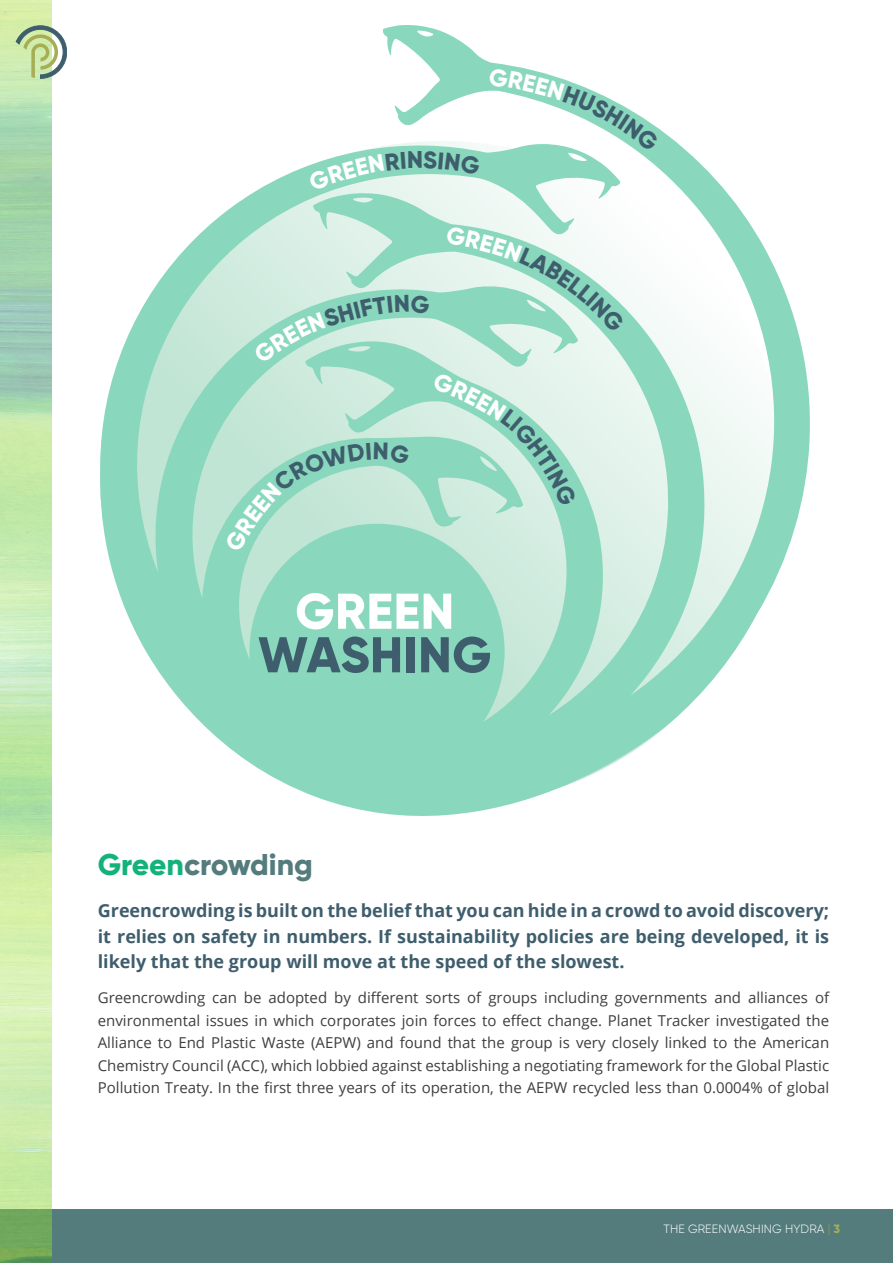
<style>
.page{position:relative;width:893px;height:1263px;background:#fff}
.page>*{position:absolute;margin:0;border:0;box-sizing:border-box;transform-origin:0 0}
.t1{font:800 50.1px/43.5px "Gilroy";letter-spacing:.01em;color:#3f5e6d;text-align:center}
.t2{font:800 30px "Gilroy";color:#557c7d}
.t3{font:700 18px/25.5px "Open Sans";color:#3f5e6d;text-align:justify}
.t4{font:15px/22.5px "Open Sans";color:#3e3e3f;text-align:justify}
.t5{font:300 12px "Gilroy";letter-spacing:.01em;color:#fff}
.s1{color:#fff}
.s2{color:#13b27b}
.s3{color:#97a23a}
.s4{font-weight:800;color:#a6ae55}
</style>
<div class="page">
<svg style="left:100px;top:25px;width:710px;height:791px"></svg>
<div style="left:249px;top:524px;width:256px;height:255px;background:#89d8bd;border-radius:50%"></div>
<div style="left:0;top:1210px;width:893px;height:53px;background:#557c7d"></div>
<img style="left:0;top:0;width:51px;height:1262px">
<svg style="left:16px;top:26px;width:51px;height:53px"></svg>
<svg style="left:224px;top:442px;width:186px;height:110px;background:#a9dfca"></svg>
<svg style="left:432px;top:373px;width:145px;height:133px;background:#b5e4d3"></svg>
<svg style="left:253px;top:295px;width:176px;height:69px;background:#a7e0cb"></svg>
<svg style="left:446px;top:226px;width:180px;height:107px"></svg>
<svg style="left:489px;top:68px;width:171px;height:84px"></svg>
<svg style="left:308px;top:151px;width:173px;height:40px;background:#a9e2ce"></svg>
<p class="t1" style="left:258px;top:589px;width:235px"><span class="s1">GREEN<br></span>WASHING</p>
<p class="t2" style="left:98px;top:845px;width:217px"><span class="s2">Green</span>crowding</p>
<p class="t3" style="left:98px;top:897px;width:733px">Greencrowding is built on the belief that you can hide in a crowd to avoid discovery; it relies on safety in numbers. If sustainability policies are being developed, it is likely that the group will move at the speed of the slowest.</p>
<p class="t4" style="left:98px;top:986px;width:733px">Greencrowding can be adopted by different sorts of groups including governments and alliances of environmental issues in which corporates join forces to effect change. Planet Tracker investigated the Alliance to End Plastic Waste (AEPW) and found that the group is very closely linked to the American Chemistry Council (ACC), which lobbied against establishing a negotiating framework for the Global Plastic Pollution Treaty. In the first three years of its operation, the AEPW recycled less than 0.0004% of global</p>
<p class="t5" style="left:663px;top:1222px;width:178px">THE GREENWASHING HYDRA <span class="s3">|</span> <span class="s4">3</span></p>
</div>
